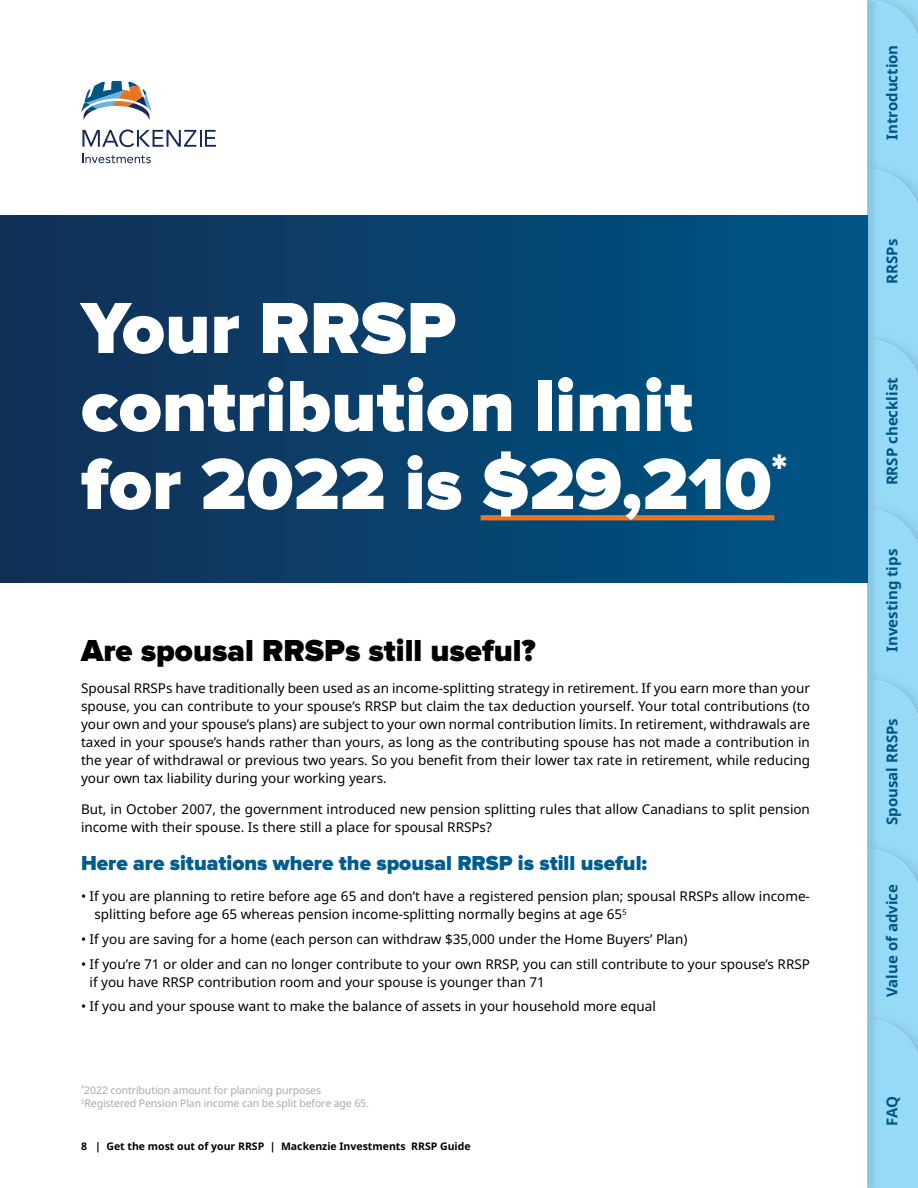
<style>
.page{position:relative;width:918px;height:1188px;background:#fff}
.page>*{position:absolute;margin:0;border:0;box-sizing:border-box;transform-origin:0 0}
.Heading_Level_1_-_He{font:900 75px/78px "Proxima Nova";color:#fff}
.Heading_level_2_-_Pr{font:900 31.5px "Proxima Nova";color:#000}
.Heading_Level_3_-_MI{font:900 21px "Proxima Nova";color:#005d8e}
.t1{font:700 15px "Noto Sans";color:#005486}
.body_copy{font:13.5px/18px "Noto Sans";color:#000;text-align:justify}
.bullets{font:13.5px/18px "Noto Sans";color:#000}
.legal{font:10.5px "Noto Sans";letter-spacing:-.01em;color:#a7a9ac}
.t2{font:700 10.5px "Noto Sans";color:#000}
</style>
<div class="page">
<div style="left:880px;top:0;width:38px;height:1188px;background:#97daf8"></div>
<div style="left:814px;top:0;width:66px;height:1188px;background:#000;opacity:.1"></div>
<div style="left:813px;top:0;width:54px;height:1188px;background:#fff"></div>
<svg style="left:81px;top:81px;width:71px;height:39px"></svg>
<svg style="left:82px;top:129px;width:134px;height:18px"></svg>
<svg style="left:83px;top:154px;width:68px;height:9px"></svg>
<div style="left:0;top:216px;width:867px;height:366px;background:linear-gradient(to right,#122f54,#005687)"></div>
<div style="left:481px;top:515px;width:293px;height:5px;background:#e87524"></div>
<p class="Heading_Level_1_-_He" style="left:81px;top:292px;width:708px">Your RRSP contribution limit for 2022 is $29,210<sup>*</sup></p>
<h2 class="Heading_level_2_-_Pr" style="left:81px;top:636px;width:456px">Are spousal RRSPs still useful?</h2>
<p class="body_copy" style="left:81px;top:679px;width:731px">Spousal RRSPs have traditionally been used as an income-splitting strategy in retirement. If you earn more than your spouse, you can contribute to your spouse’s RRSP but claim the tax deduction yourself. Your total contributions (to your own and your spouse’s plans) are subject to your own normal contribution limits. In retirement, withdrawals are taxed in your spouse’s hands rather than yours, as long as the contributing spouse has not made a contribution in the year of withdrawal or previous two years. So you benefit from their lower tax rate in retirement, while reducing your own tax liability during your working years.</p>
<p class="body_copy" style="left:81px;top:801px;width:731px">But, in October 2007, the government introduced new pension splitting rules that allow Canadians to split pension income with their spouse. Is there still a place for spousal RRSPs?</p>
<h3 class="Heading_Level_3_-_MI" style="left:81px;top:853px;width:568px">Here are situations where the spousal RRSP is still useful:</h3>
<p class="bullets" style="left:94px;top:888px;width:717px;text-indent:-14px">• If you are planning to retire before age 65 and don’t have a registered pension plan; spousal RRSPs allow income&shy;splitting before age 65 whereas pension income-splitting normally begins at age 65<sup>5</sup></p>
<p class="bullets" style="left:81px;top:930px;width:608px">• If you are saving for a home (each person can withdraw $35,000 under the Home Buyers’ Plan)</p>
<p class="bullets" style="left:90px;top:955px;width:722px;text-indent:-9px">• If you’re 71 or older and can no longer contribute to your own RRSP, you can still contribute to your spouse’s RRSP if you have RRSP contribution room and your spouse is younger than 71</p>
<p class="bullets" style="left:81px;top:998px;width:576px">• If you and your spouse want to make the balance of assets in your household more equal</p>
<p class="legal" style="left:81px;top:1082px;width:242px"><sup>*</sup>2022 contribution amount for planning purposes</p>
<p class="legal" style="left:81px;top:1096px;width:289px"><sup>5</sup>Registered Pension Plan income can be split before age 65.</p>
<p class="t2" style="left:81px;top:1139px;width:391px">8 | Get the most out of your RRSP | Mackenzie Investments RRSP Guide</p>
<p class="t1" style="left:882px;top:140px;width:97px;rotate:-90deg">Introduction</p>
<p class="t1" style="left:882px;top:284px;width:46px;rotate:-90deg">RRSPs</p>
<p class="t1" style="left:882px;top:485px;width:109px;rotate:-90deg">RRSP checklist</p>
<p class="t1" style="left:882px;top:652px;width:104px;rotate:-90deg">Investing tips</p>
<p class="t1" style="left:882px;top:825px;width:108px;rotate:-90deg">Spousal RRSPs</p>
<p class="t1" style="left:882px;top:997px;width:114px;rotate:-90deg">Value of advice</p>
<p class="t1" style="left:882px;top:1126px;width:31px;rotate:-90deg">FAQ</p>
</div>
